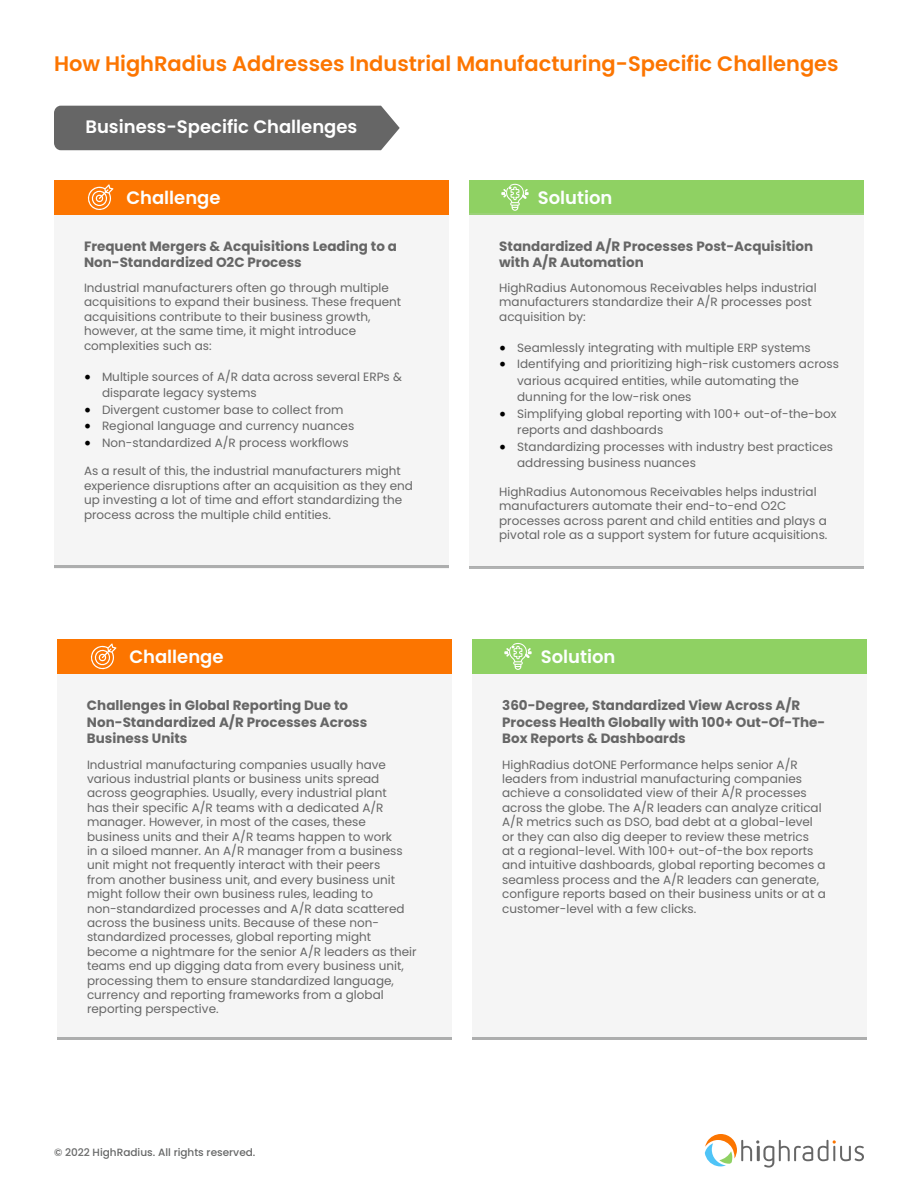
<style>
.page{position:relative;width:918px;height:1188px;background:#fff}
.page>*{position:absolute;margin:0;border:0;box-sizing:border-box;transform-origin:0 0}
.t1{font:600 21px "Poppins";color:#fc7500}
.t2{font:600 18px "Poppins";color:#fcffff}
.t3{font:600 18px "Poppins";color:#fff}
.t4{font:700 13.5px/16.2px "Poppins";color:#666}
.t5{font:12px/14.4px "Poppins";color:#666}
.t6{font:500 10.5px "Poppins";color:#666767}
.s1{font-family:"Minion Pro";font-size:18px;color:#000}
</style>
<div class="page">
<svg style="left:705px;top:1134px;width:159px;height:34px"></svg>
<div style="left:54px;top:106px;width:346px;height:44px;background:#666"></div>
<div style="left:54px;top:180px;width:395px;height:35px;background:#fc7500"></div>
<div style="left:57px;top:639px;width:395px;height:35px;background:#fc7500"></div>
<div style="left:54px;top:215px;width:395px;height:353px;background:#f5f5f5"></div>
<div style="left:57px;top:674px;width:395px;height:366px;background:#f5f5f5"></div>
<div style="left:469px;top:180px;width:395px;height:35px;background:#8fd163"></div>
<div style="left:472px;top:639px;width:395px;height:35px;background:#8fd163"></div>
<div style="left:469px;top:213px;width:395px;height:354px;background:#f5f5f5"></div>
<div style="left:472px;top:674px;width:395px;height:366px;background:#f5f5f5"></div>
<hr style="left:54px;top:565px;width:395px;height:3px;background:#666767">
<hr style="left:57px;top:1037px;width:395px;height:3px;background:#666767">
<hr style="left:469px;top:566px;width:395px;height:3px;background:#666767">
<hr style="left:472px;top:1037px;width:395px;height:3px;background:#666767">
<svg style="left:87px;top:184px;width:26px;height:26px"></svg>
<svg style="left:90px;top:644px;width:26px;height:26px"></svg>
<svg style="left:501px;top:183px;width:28px;height:28px"></svg>
<svg style="left:504px;top:643px;width:28px;height:27px"></svg>
<h1 class="t1" style="left:54px;top:52px;width:786px">How HighRadius Addresses Industrial Manufacturing-Specific Challenges</h1>
<h2 class="t3" style="left:86px;top:117px;width:273px">Business-Specific Challenges</h2>
<h2 class="t2" style="left:126px;top:188px;width:96px">Challenge</h2>
<h2 class="t2" style="left:538px;top:188px;width:76px">Solution</h2>
<p class="t4" style="left:84px;top:238px;width:315px">Frequent Mergers &amp; Acquisitions Leading to a<br>Non-Standardized O2C Process</p>
<p class="t4" style="left:499px;top:238px;width:316px">Standardized A/R Processes Post-Acquisition with A/R Automation</p>
<p class="t5" style="left:84px;top:281px;width:319px">Industrial manufacturers often go through multiple acquisitions to expand their business. These frequent acquisitions contribute to their business growth, however, at the same time, it might introduce complexities such as:</p>
<p class="t5" style="left:102px;top:368px;width:301px;line-height:16.5px;text-indent:-18px"><span class="s1">•</span> Multiple sources of A/R data across several ERPs &amp; disparate legacy systems</p>
<p class="t5" style="left:84px;top:402px;width:261px"><span class="s1">•</span> Divergent customer base to collect from</p>
<p class="t5" style="left:84px;top:419px;width:272px"><span class="s1">•</span> Regional language and currency nuances</p>
<p class="t5" style="left:84px;top:435px;width:266px"><span class="s1">•</span> Non-standardized A/R process workflows</p>
<p class="t5" style="left:84px;top:464px;width:331px">As a result of this, the industrial manufacturers might experience disruptions after an acquisition as they end up investing a lot of time and effort standardizing the process across the multiple child entities.</p>
<p class="t5" style="left:499px;top:281px;width:319px">HighRadius Autonomous Receivables helps industrial manufacturers standardize their A/R processes post acquisition by:</p>
<p class="t5" style="left:499px;top:340px;width:313px"><span class="s1">•</span> Seamlessly integrating with multiple ERP systems</p>
<p class="t5" style="left:517px;top:356px;width:323px;line-height:16.5px;text-indent:-18px"><span class="s1">•</span> Identifying and prioritizing high-risk customers across various acquired entities, while automating the dunning for the low-risk ones</p>
<p class="t5" style="left:517px;top:405px;width:321px;line-height:16.5px;text-indent:-18px"><span class="s1">•</span> Simplifying global reporting with 100+ out-of-the-box reports and dashboards</p>
<p class="t5" style="left:517px;top:438px;width:318px;line-height:16.5px;text-indent:-18px"><span class="s1">•</span> Standardizing processes with industry best practices addressing business nuances</p>
<p class="t5" style="left:499px;top:485px;width:330px">HighRadius Autonomous Receivables helps industrial manufacturers automate their end-to-end O2C processes across parent and child entities and plays a pivotal role as a support system for future acquisitions.</p>
<h2 class="t2" style="left:129px;top:647px;width:96px">Challenge</h2>
<h2 class="t2" style="left:541px;top:647px;width:76px">Solution</h2>
<p class="t4" style="left:87px;top:698px;width:282px">Challenges in Global Reporting Due to<br>Non-Standardized A/R Processes Across<br>Business Units</p>
<p class="t4" style="left:502px;top:698px;width:325px">360-Degree, Standardized View Across A/R<br>Process Health Globally with 100+ Out-Of-The-<br>Box Reports &amp; Dashboards</p>
<p class="t5" style="left:87px;top:757px;width:331px">Industrial manufacturing companies usually have various industrial plants or business units spread across geographies. Usually, every industrial plant<br>has their specific A/R teams with a dedicated A/R manager. However, in most of the cases, these business units and their A/R teams happen to work<br>in a siloed manner. An A/R manager from a business unit might not frequently interact with their peers<br>from another business unit, and every business unit might follow their own business rules, leading to non-standardized processes and A/R data scattered across the business units. Because of these non&shy;standardized processes, global reporting might become a nightmare for the senior A/R leaders as their teams end up digging data from every business unit, processing them to ensure standardized language, currency and reporting frameworks from a global reporting perspective.</p>
<p class="t5" style="left:502px;top:757px;width:325px">HighRadius dotONE Performance helps senior A/R leaders from industrial manufacturing companies achieve a consolidated view of their A/R processes across the globe. The A/R leaders can analyze critical A/R metrics such as DSO, bad debt at a global-level or they can also dig deeper to review these metrics<br>at a regional-level. With 100+ out-of-the box reports and intuitive dashboards, global reporting becomes a seamless process and the A/R leaders can generate, configure reports based on their business units or at a customer-level with a few clicks.</p>
<p class="t6" style="left:54px;top:1147px;width:203px">© 2022 HighRadius. All rights reserved.</p>
</div>
